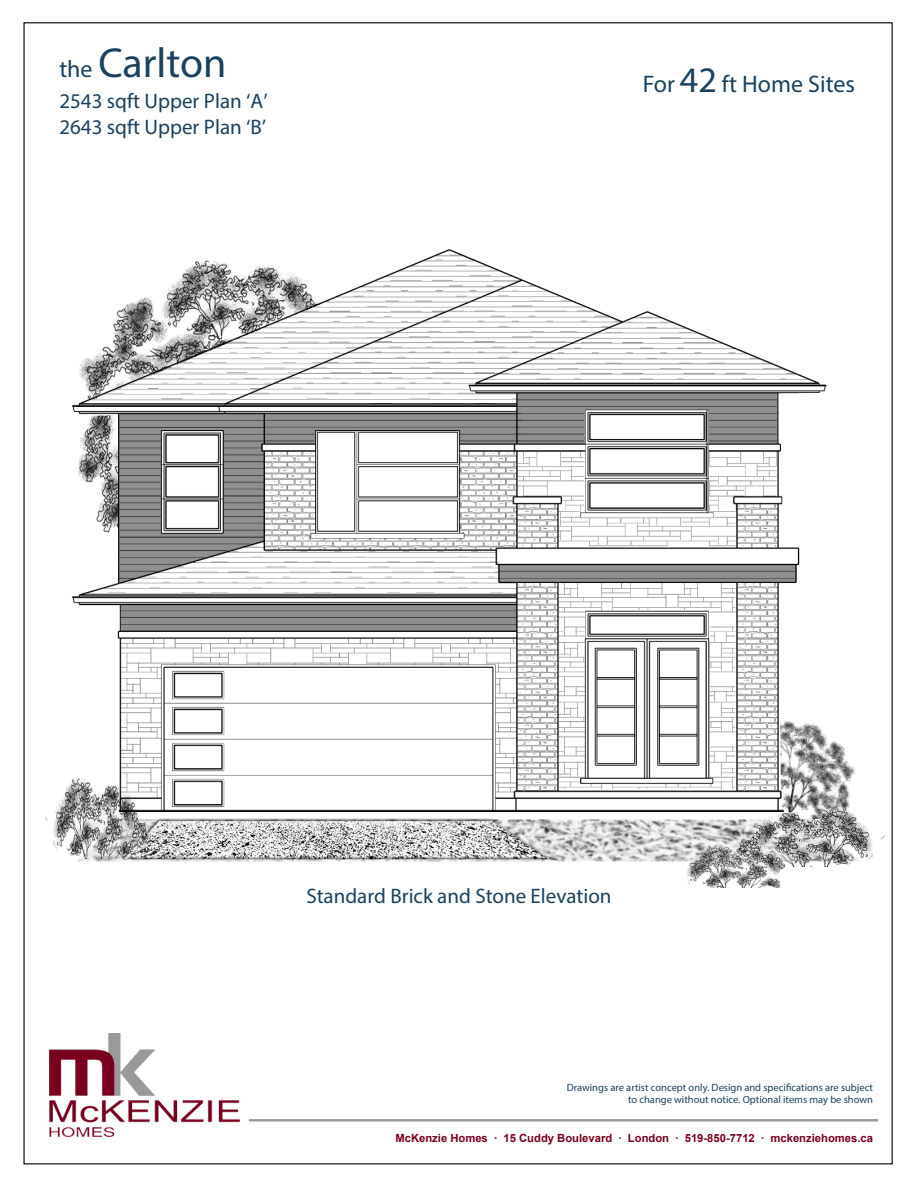
<style>
.page{position:relative;width:918px;height:1188px;background:#fff}
.page>*{position:absolute;margin:0;border:0;box-sizing:border-box;transform-origin:0 0}
.t1{font:42px "Myriad Pro";color:#1b415d}
.t2{font:24px "Myriad Pro";color:#1b415d}
.t3{font:21px/25.2px "Myriad Pro";color:#1b415d}
.t4{font:700 11.25px "Arial";color:#78001e}
.t5{font:10.5px/12.6px "Myriad Pro";color:#1b415d;text-align:right}
.s1{font-size:24px}
.s2{font-size:36px}
</style>
<div class="page">
<img style="left:847px;top:761px;width:9px;height:47px">
<img style="left:49px;top:1034px;width:190px;height:102px">
<hr style="left:250px;top:1119px;width:627px;height:2px;background:#999">
<img style="left:78px;top:820px;width:658px;height:41px">
<img style="left:120px;top:820px;width:431px;height:42px">
<img style="left:46px;top:811px;width:103px;height:48px">
<img style="left:686px;top:845px;width:100px;height:43px">
<img style="left:736px;top:808px;width:149px;height:58px">
<img style="left:56px;top:249px;width:791px;height:571px">
<h1 class="t1" style="left:59px;top:46px;width:169px"><span class="s1">the</span> Carlton</h1>
<h3 class="t3" style="left:59px;top:91px;width:210px">2543 sqft Upper Plan ‘A’<br>2643 sqft Upper Plan ‘B’</h3>
<h2 class="t2" style="left:643px;top:74px;width:214px">For <span class="s2">42</span> ft Home Sites</h2>
<h3 class="t3" style="left:306px;top:885px;width:307px">Standard Brick and Stone Elevation</h3>
<p class="t5" style="left:567px;top:1082px;width:308px">Drawings are artist concept only. Design and specifications are subject to change without notice. Optional items may be shown</p>
<p class="t4" style="left:395px;top:1134px;width:479px">McKenzie Homes ∙ 15 Cuddy Boulevard ∙ London ∙ 519-850-7712 ∙ mckenziehomes.ca</p>
</div>
